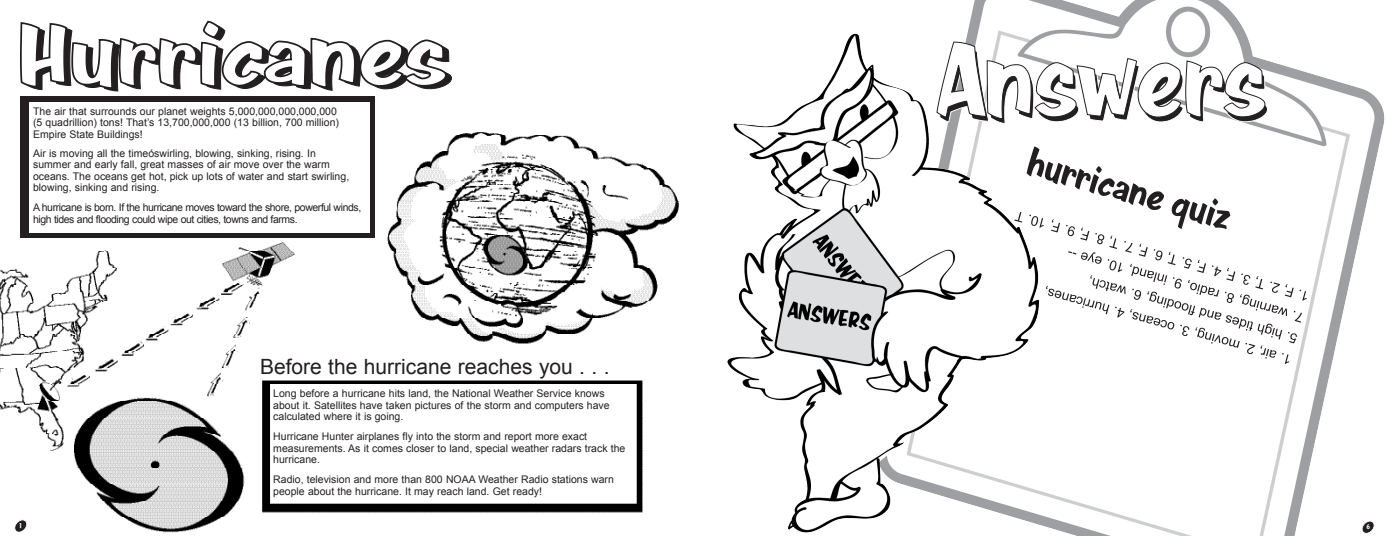
<style>
.page{position:relative;width:1386px;height:536px;background:#fff}
.page>*{position:absolute;margin:0;border:0;box-sizing:border-box;transform-origin:0 0}
.t1{font:21px "Arial";color:#231f20}
.t2{font:10.5px/11.4px "Arial";color:#231f20}
.t3{font:10.5px/11.4px "Arial";letter-spacing:-.04em;color:#231f20}
.t4{font:7.88px "Java Jive";color:#fff}
</style>
<div class="page">
<img style="left:969px;top:0;width:416px;height:536px">
<svg style="left:1359px;top:520px;width:18px;height:14px"></svg>
<svg style="left:1047px;top:41px;width:221px;height:84px"></svg>
<img style="left:0;top:91px;width:679px;height:442px">
<svg style="left:12px;top:519px;width:18px;height:14px"></svg>
<div style="left:21px;top:96px;width:354px;height:142px;background:#231f20"></div>
<div style="left:29px;top:103px;width:340px;height:130px;background:#fff"></div>
<svg style="left:20px;top:20px;width:428px;height:70px"></svg>
<svg style="left:1047px;top:146px;width:260px;height:218px"></svg>
<img style="left:727px;top:27px;width:320px;height:506px">
<p class="t2" style="left:33px;top:106px;width:308px">The air that surrounds our planet weights 5,000,000,000,000,000 (5 quadrillion) tons! That’s 13,700,000,000 (13 billion, 700 million)<br>Empire State Buildings!</p>
<p class="t2" style="left:33px;top:148px;width:284px">Air is moving all the timeóswirling, blowing, sinking, rising. In</p>
<p class="t2" style="left:33px;top:159px;width:318px">summer and early fall, great masses of air move over the warm oceans. The oceans get hot, pick up lots of water and start swirling, blowing, sinking and rising.</p>
<p class="t3" style="left:33px;top:202px;width:330px">A hurricane is born. If the hurricane moves toward the shore, powerful winds, high tides and flooding could wipe out cities, towns and farms.</p>
<p class="t4" style="left:19px;top:520px;width:4px">1</p>
<p class="t1" style="left:260px;top:353px;width:351px">Before the hurricane reaches you . . .</p>
<p class="t2" style="left:273px;top:388px;width:338px">Long before a hurricane hits land, the National Weather Service knows about it. Satellites have taken pictures of the storm and computers have</p>
<p class="t2" style="left:273px;top:410px;width:132px">calculated where it is going.</p>
<p class="t2" style="left:273px;top:431px;width:315px">Hurricane Hunter airplanes fly into the storm and report more exact</p>
<p class="t2" style="left:273px;top:442px;width:354px">measurements. As it comes closer to land, special weather radars track the hurricane.</p>
<p class="t2" style="left:273px;top:473px;width:342px">Radio, television and more than 800 NOAA Weather Radio stations warn</p>
<p class="t2" style="left:273px;top:485px;width:270px">people about the hurricane. It may reach land. Get ready!</p>
<p class="t4" style="left:1366px;top:521px;width:5px">6</p>
</div>
